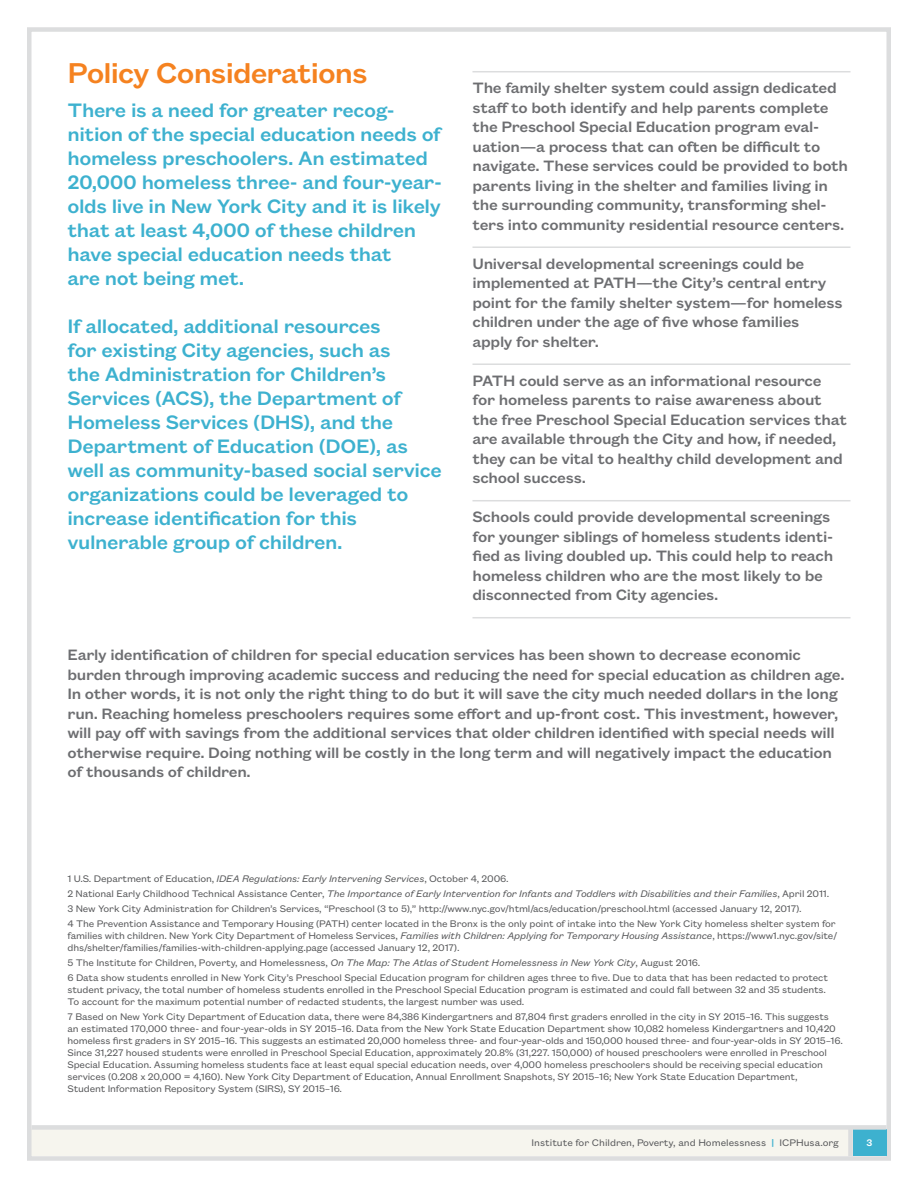
<style>
.page{position:relative;width:918px;height:1188px;background:#fff}
.page>*{position:absolute;margin:0;border:0;box-sizing:border-box;transform-origin:0 0}
.Head_1{font:500 31.5px "Founders Grotesk Text";letter-spacing:-.03em;color:#f58220}
.Text{font:500 21.3px/24px "Founders Grotesk Text";letter-spacing:-.02em;color:#3db1cf}
.Text-2{font:500 16.5px/19.5px "Founders Grotesk Text";letter-spacing:-.02em;color:#6d6e71}
.Source{font:10.5px/12px "Founders Grotesk Text";letter-spacing:-.015em;color:#58595b}
.Source-2{font:italic 10.5px "Founders Grotesk Text";letter-spacing:-.015em;color:#58595b}
.t1{font:500 10.5px "Founders Grotesk Text";color:#fff}
.s1{font-style:italic}
.s2{font-style:normal}
.s3{font-weight:500;color:#3db1cf}
</style>
<div class="page">
<div style="left:32px;top:1130px;width:854px;height:26px;background:#f6f5ee"></div>
<div style="left:27px;top:27px;width:864px;height:1134px;border:4px solid #dcddde"></div>
<div style="left:853px;top:1130px;width:33px;height:26px;background:#3db1cf"></div>
<div style="left:32px;top:1125px;width:854px;height:5px;background:#dcddde"></div>
<div style="left:848px;top:1129px;width:5px;height:27px;background:#dcddde"></div>
<hr style="left:472px;top:71px;width:378px;height:1px;background:#dcddde">
<hr style="left:472px;top:246px;width:378px;height:2px;background:#dcddde">
<hr style="left:472px;top:363px;width:378px;height:2px;background:#dcddde">
<hr style="left:472px;top:500px;width:378px;height:1px;background:#dcddde">
<hr style="left:472px;top:617px;width:378px;height:1px;background:#dcddde">
<p class="Head_1" style="left:68px;top:51px;width:302px">Policy Considerations</p>
<p class="Text" style="left:68px;top:97px;width:376px">There is a need for greater recog&shy;nition of the special education needs of homeless preschoolers. An estimated 20,000 homeless three- and four-year&shy;olds live in New York City and it is likely that at least 4,000 of these children have special education needs that<br>are not being met.</p>
<p class="Text" style="left:68px;top:313px;width:376px">If allocated, additional resources<br>for existing City agencies, such as<br>the Administration for Children’s Services (ACS), the Department of Homeless Services (DHS), and the Department of Education (DOE), as well as community-based social service organizations could be leveraged to increase identification for this vulnerable group of children.</p>
<p class="Text-2" style="left:472px;top:77px;width:377px">The family shelter system could assign dedicated staff to both identify and help parents complete the Preschool Special Education program eval&shy;uation—a process that can often be difficult to navigate. These services could be provided to both parents living in the shelter and families living in the surrounding community, transforming shel&shy;ters into community residential resource centers.</p>
<p class="Text-2" style="left:472px;top:252px;width:372px">Universal developmental screenings could be implemented at PATH—the City’s central entry point for the family shelter system—for homeless children under the age of five whose families apply for shelter.</p>
<p class="Text-2" style="left:472px;top:369px;width:376px">PATH could serve as an informational resource for homeless parents to raise awareness about the free Preschool Special Education services that are available through the City and how, if needed, they can be vital to healthy child development and school success.</p>
<p class="Text-2" style="left:472px;top:506px;width:362px">Schools could provide developmental screenings for younger siblings of homeless students identi&shy;fied as living doubled up. This could help to reach homeless children who are the most likely to be disconnected from City agencies.</p>
<p class="Text-2" style="left:68px;top:644px;width:779px">Early identification of children for special education services has been shown to decrease economic burden through improving academic success and reducing the need for special education as children age.<br>In other words, it is not only the right thing to do but it will save the city much needed dollars in the long run. Reaching homeless preschoolers requires some effort and up-front cost. This investment, however, will pay off with savings from the additional services that older children identified with special needs will otherwise require. Doing nothing will be costly in the long term and will negatively impact the education of thousands of children.</p>
<p class="Source" style="left:68px;top:872px;width:443px">1 U.S. Department of Education, <span class="s1">IDEA Regulations: Early Intervening Services</span>, October 4, 2006.</p>
<p class="Source-2" style="left:68px;top:886px;width:763px"><span class="s2">2 National Early Childhood Technical Assistance Center,</span> The Importance of Early Intervention for Infants and Toddlers with Disabilities and their Families<span class="s2">, April 2011.</span></p>
<p class="Source" style="left:68px;top:902px;width:736px">3 New York City Administration for Children’s Services, “Preschool (3 to 5),” http://www.nyc.gov/html/acs/education/preschool.html (accessed January 12, 2017).</p>
<p class="Source" style="left:68px;top:917px;width:771px">4 The Prevention Assistance and Temporary Housing (PATH) center located in the Bronx is the only point of intake into the New York City homeless shelter system for families with children. New York City Department of Homeless Services, <span class="s1">Families with Children: Applying for Temporary Housing Assistance</span>, https://www1.nyc.gov/site/ dhs/shelter/families/families-with-children-applying.page (accessed January 12, 2017).</p>
<p class="Source" style="left:68px;top:956px;width:634px">5 The Institute for Children, Poverty, and Homelessness, <span class="s1">On The Map: The Atlas of Student Homelessness in New York City</span>, August 2016.</p>
<p class="Source" style="left:68px;top:971px;width:762px">6 Data show students enrolled in New York City’s Preschool Special Education program for children ages three to five. Due to data that has been redacted to protect student privacy, the total number of homeless students enrolled in the Preschool Special Education program is estimated and could fall between 32 and 35 students.<br>To account for the maximum potential number of redacted students, the largest number was used.</p>
<p class="Source" style="left:68px;top:1010px;width:777px">7 Based on New York City Department of Education data, there were 84,386 Kindergartners and 87,804 first graders enrolled in the city in SY 2015–16. This suggests<br>an estimated 170,000 three- and four-year-olds in SY 2015–16. Data from the New York State Education Department show 10,082 homeless Kindergartners and 10,420 homeless first graders in SY 2015–16. This suggests an estimated 20,000 homeless three- and four-year-olds and 150,000 housed three- and four-year-olds in SY 2015–16.<br>Since 31,227 housed students were enrolled in Preschool Special Education, approximately 20.8% (31,227. 150,000) of housed preschoolers were enrolled in Preschool Special Education. Assuming homeless students face at least equal special education needs, over 4,000 homeless preschoolers should be receiving special education services (0.208 x 20,000 = 4,160). New York City Department of Education, Annual Enrollment Snapshots, SY 2015–16; New York State Education Department,<br>Student Information Repository System (SIRS), SY 2015–16.</p>
<p class="Source" style="left:532px;top:1136px;width:309px">Institute for Children, Poverty, and Homelessness <span class="s3">|</span> ICPHusa.org</p>
<p class="t1" style="left:867px;top:1136px;width:7px">3</p>
</div>
